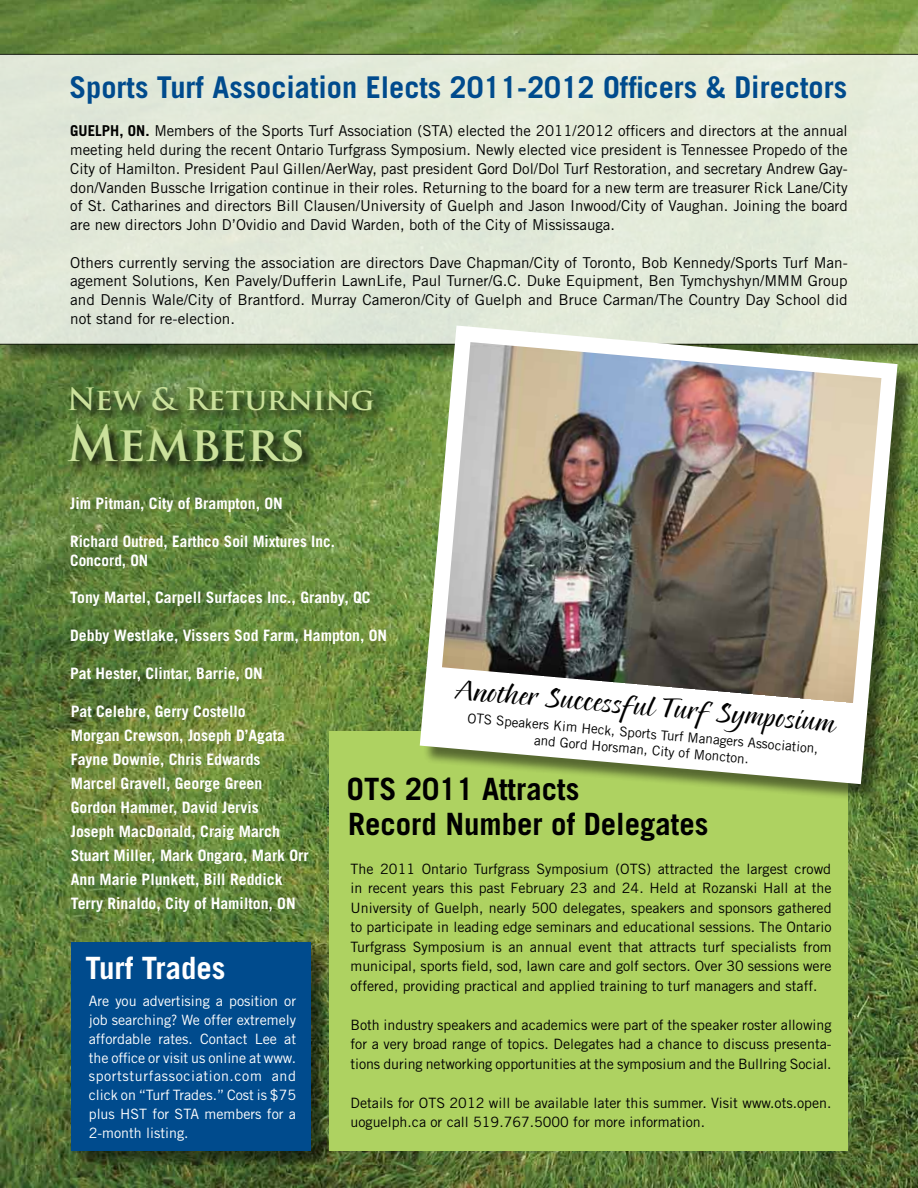
<style>
.page{position:relative;width:918px;height:1188px;background:#fff}
.page>*{position:absolute;margin:0;border:0;box-sizing:border-box;transform-origin:0 0}
.t1{font:700 48px "Trajan Pro";color:#cbe19b}
.t2{font:700 30.75px/35.5px "Trade Gothic";color:#000}
.t3{font:700 30.75px "Trade Gothic";color:#fff}
.t4{font:700 30px "Trade Gothic";color:#004b8d}
.t5{font:700 30px "Trajan Pro";color:#cbe19b}
.t6{font:27px "Pointed Brush";color:#000}
.t7{font:700 15.75px/24px "Trade Gothic";color:#fff}
.t8{font:15px/18.8px "Trade Gothic";color:#000;text-align:justify}
.t9{font:14.25px/19.5px "Trade Gothic";color:#000;text-align:justify}
.t10{font:14.25px/18.8px "Trade Gothic";color:#fff;text-align:justify}
.t11{font:13.5px/16.2px "Trade Gothic";color:#000;text-align:center}
.s1{font-weight:700}
</style>
<div class="page">
<img style="left:0;top:0;width:918px;height:1188px">
<div style="left:1px;top:56px;width:917px;height:307px;background:#000;opacity:.5"></div>
<div style="left:0;top:54px;width:918px;height:291px;background:#e3ead9"></div>
<svg style="left:65px;top:384px;width:318px;height:40px;background:#527234"></svg>
<div style="left:329px;top:732px;width:519px;height:419px;background:#aed261"></div>
<div style="left:422px;top:328px;width:494px;height:474px;background:#000;opacity:.5"></div>
<svg style="left:420px;top:326px;width:478px;height:458px"></svg>
<div style="left:74px;top:944px;width:256px;height:225px;background:#000;opacity:.5"></div>
<div style="left:71px;top:942px;width:240px;height:209px;background:#004b8d"></div>
<svg style="left:65px;top:421px;width:249px;height:53px;background:#49672d"></svg>
<img style="left:442px;top:342px;width:439px;height:361px">
<h3 class="t4" style="left:69px;top:68px;width:779px">Sports Turf Association Elects 2011-2012 Officers &amp; Directors</h3>
<p class="t8" style="left:70px;top:122px;width:779px"><span class="s1">Guelph, ON.</span> Members of the Sports Turf Association (STA) elected the 2011/2012 officers and directors at the annual meeting held during the recent Ontario Turfgrass Symposium. Newly elected vice president is Tennessee Propedo of the City of Hamilton. President Paul Gillen/AerWay, past president Gord Dol/Dol Turf Restoration, and secretary Andrew Gay&shy;don/Vanden Bussche Irrigation continue in their roles. Returning to the board for a new term are treasurer Rick Lane/City of St. Catharines and directors Bill Clausen/University of Guelph and Jason Inwood/City of Vaughan. Joining the board are new directors John D’Ovidio and David Warden, both of the City of Mississauga.</p>
<p class="t8" style="left:70px;top:253px;width:779px">Others currently serving the association are directors Dave Chapman/City of Toronto, Bob Kennedy/Sports Turf Man&shy;agement Solutions, Ken Pavely/Dufferin LawnLife, Paul Turner/G.C. Duke Equipment, Ben Tymchyshyn/MMM Group and Dennis Wale/City of Brantford. Murray Cameron/City of Guelph and Bruce Carman/The Country Day School did not stand for re-election.</p>
<h3 class="t5" style="left:67px;top:380px;width:309px">New &amp; Returning</h3>
<h1 class="t1" style="left:67px;top:414px;width:239px">Members</h1>
<p class="t7" style="left:70px;top:491px;width:212px">Jim Pitman, City of Brampton, ON</p>
<p class="t7" style="left:70px;top:531px;width:266px;line-height:18.9px">Richard Outred, Earthco Soil Mixtures Inc.<br>Concord, ON</p>
<p class="t7" style="left:70px;top:585px;width:302px">Tony Martel, Carpell Surfaces Inc., Granby, QC</p>
<p class="t7" style="left:70px;top:623px;width:316px">Debby Westlake, Vissers Sod Farm, Hampton, ON</p>
<p class="t7" style="left:70px;top:661px;width:192px">Pat Hester, Clintar, Barrie, ON</p>
<h3 class="t6" style="left:457px;top:673px;width:383px;rotate:5deg">Another Successful Turf Symposium</h3>
<p class="t7" style="left:71px;top:699px;width:240px">Pat Celebre, Gerry Costello<br>Morgan Crewson, Joseph D’Agata<br>Fayne Downie, Chris Edwards<br>Marcel Gravell, George Green<br>Gordon Hammer, David Jervis<br>Joseph MacDonald, Craig March<br>Stuart Miller, Mark Ongaro, Mark Orr<br>Ann Marie Plunkett, Bill Reddick<br>Terry Rinaldo, City of Hamilton, ON</p>
<p class="t11" style="left:468px;top:710px;width:354px;rotate:5deg">OTS Speakers Kim Heck, Sports Turf Managers Association, and Gord Horsman, City of Moncton.</p>
<h2 class="t2" style="left:347px;top:771px;width:363px">OTS 2011 Attracts<br>Record Number of Delegates</h2>
<p class="t9" style="left:351px;top:859px;width:483px">The 2011 Ontario Turfgrass Symposium (OTS) attracted the largest crowd in recent years this past February 23 and 24. Held at Rozanski Hall at the University of Guelph, nearly 500 delegates, speakers and sponsors gathered to participate in leading edge seminars and educational sessions. The Ontario Turfgrass Symposium is an annual event that attracts turf specialists from municipal, sports field, sod, lawn care and golf sectors. Over 30 sessions were offered, providing practical and applied training to turf managers and staff.</p>
<p class="t9" style="left:351px;top:1015px;width:483px">Both industry speakers and academics were part of the speaker roster allowing for a very broad range of topics. Delegates had a chance to discuss presenta&shy;tions during networking opportunities at the symposium and the Bullring Social.</p>
<p class="t9" style="left:351px;top:1093px;width:483px">Details for OTS 2012 will be available later this summer. Visit www.ots.open. uoguelph.ca or call 519.767.5000 for more information.</p>
<h2 class="t3" style="left:85px;top:949px;width:142px">Turf Trades</h2>
<p class="t10" style="left:89px;top:992px;width:209px">Are you advertising a position or job searching? We offer extremely affordable rates. Contact Lee at the office or visit us online at www. sportsturfassociation.com and click on “Turf Trades.” Cost is $75 plus HST for STA members for a 2-month listing.</p>
</div>
